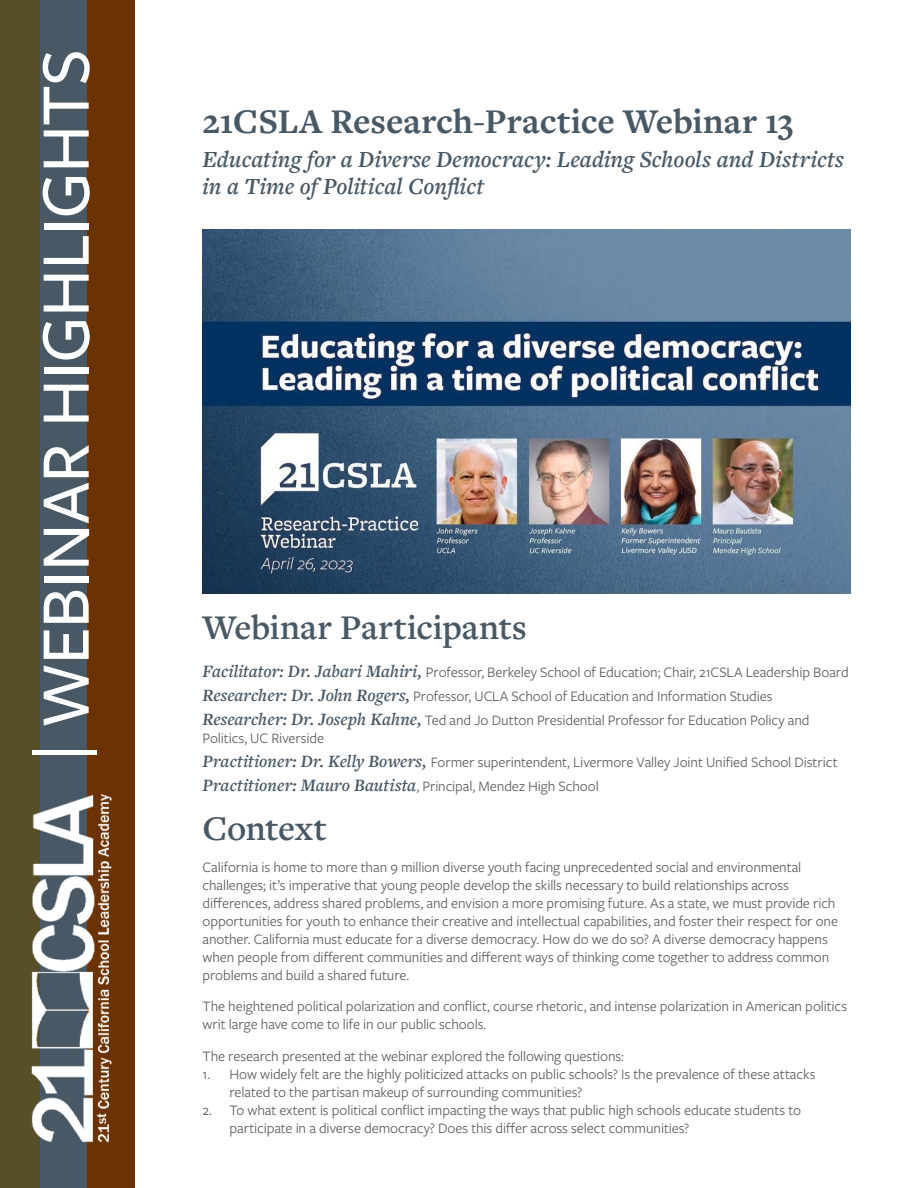
<style>
.page{position:relative;width:918px;height:1188px;background:#fff}
.page>*{position:absolute;margin:0;border:0;box-sizing:border-box;transform-origin:0 0}
.t1{font:500 72px "Freight Sans Pro";letter-spacing:-.01em;color:#fff}
.t2{font:700 36px "Freight Text Pro";color:#485865}
.t3{font:600 36px "Freight Text Pro";letter-spacing:-.005em;color:#485865}
.t4{font:italic 600 24px/27px "Freight Text Pro";letter-spacing:.005em;color:#485865}
.t5{font:15px/18px "Freight Sans Pro";letter-spacing:-.005em;color:#5e5f60}
.s1{font-family:"Freight Text Pro";font-weight:600;font-style:italic;font-size:18px;color:#485865}
</style>
<div class="page">
<div style="left:0;top:0;width:40px;height:1188px;background:#584f29"></div>
<div style="left:40px;top:0;width:48px;height:1188px;background:#485865"></div>
<div style="left:88px;top:0;width:47px;height:1188px;background:#6c3302"></div>
<img style="left:31px;top:791px;width:81px;height:356px">
<img style="left:202px;top:230px;width:648px;height:364px">
<h1 class="t1" style="left:17px;top:761px;width:713px;rotate:-90deg">| WEBINAR HIGHLIGHTS</h1>
<h2 class="t2" style="left:202px;top:97px;width:593px">21CSLA Research-Practice Webinar 13</h2>
<h3 class="t4" style="left:202px;top:145px;width:643px">Educating for a Diverse Democracy: Leading Schools and Districts in a Time of Political Conflict</h3>
<h2 class="t3" style="left:202px;top:604px;width:326px">Webinar Participants</h2>
<p class="t5" style="left:202px;top:659px;width:648px;line-height:24px"><span class="s1">Facilitator: Dr. Jabari Mahiri,</span> Professor, Berkeley School of Education; Chair, 21CSLA Leadership Board<br><span class="s1">Researcher: Dr. John Rogers,</span> Professor, UCLA School of Education and Information Studies<br><span class="s1">Researcher: Dr. Joseph Kahne,</span> Ted and Jo Dutton Presidential Professor for Education Policy and</p>
<p class="t5" style="left:202px;top:725px;width:637px;line-height:24px">Politics, UC Riverside<br><span class="s1">Practitioner: Dr. Kelly Bowers,</span> Former superintendent, Livermore Valley Joint Unified School District<br><span class="s1">Practitioner: Mauro Bautista</span>, Principal, Mendez High School</p>
<h2 class="t3" style="left:202px;top:805px;width:126px">Context</h2>
<p class="t5" style="left:202px;top:857px;width:637px">California is home to more than 9 million diverse youth facing unprecedented social and environmental challenges; it’s imperative that young people develop the skills necessary to build relationships across differences, address shared problems, and envision a more promising future. As a state, we must provide rich opportunities for youth to enhance their creative and intellectual capabilities, and foster their respect for one another. California must educate for a diverse democracy. How do we do so? A diverse democracy happens when people from different communities and different ways of thinking come together to address common problems and build a shared future.</p>
<p class="t5" style="left:202px;top:997px;width:646px">The heightened political polarization and conflict, course rhetoric, and intense polarization in American politics writ large have come to life in our public schools.</p>
<p class="t5" style="left:202px;top:1046px;width:423px">The research presented at the webinar explored the following questions:</p>
<p class="t5" style="left:229px;top:1064px;width:587px;text-indent:-27px">1. How widely felt are the highly politicized attacks on public schools? Is the prevalence of these attacks related to the partisan makeup of surrounding communities?</p>
<p class="t5" style="left:229px;top:1100px;width:573px;text-indent:-27px">2. To what extent is political conflict impacting the ways that public high schools educate students to participate in a diverse democracy? Does this differ across select communities?</p>
</div>
